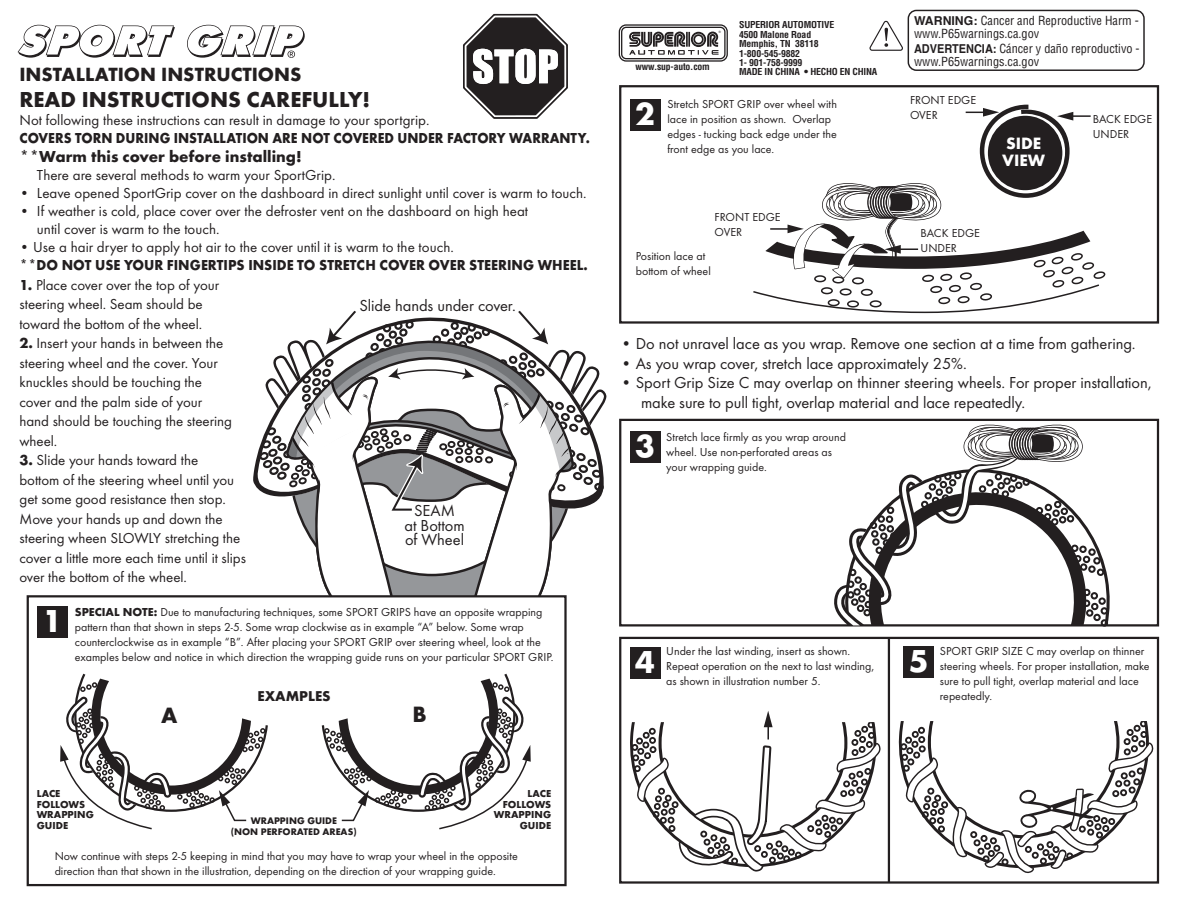
<style>
.page{position:relative;width:1188px;height:918px;background:#fff}
.page>*{position:absolute;margin:0;border:0;box-sizing:border-box;transform-origin:0 0}
.t1{font:700 33px "Futura T";color:#fff}
.t2{font:700 22.95px "Futura T";color:#231f20}
.t3{font:700 22.5px "Futura T";color:#231f20}
.t4{font:700 19.8px "Futura T";color:#231f20}
.t5{font:700 17.1px/17.1px "Futura T";color:#fff}
.t6{font:16.5px/14.9px "Futura T";letter-spacing:-.005em;color:#231f20}
.t7{font:700 16.5px "Futura T";color:#231f20}
.t8{font:15px/19.5px "Futura T";letter-spacing:-.005em;color:#231f20}
.t9{font:700 15px "Futura T";color:#231f20;scale:.92 1}
.t10{font:700 15px "Futura T";color:#231f20;scale:.95 1}
.t11{font:700 14.85px "Futura T";color:#231f20}
.t12{font:condensed 12.3px/13px "Helvetica";color:#231f20}
.t13{font:12px/15px "Futura T";color:#231f20}
.t14{font:700 10.5px/10.5px "Futura T";color:#231f20}
.t15{font:700 9.9px "Futura T";color:#231f20}
.t16{font:700 condensed 9.3px/9.3px "Helvetica";letter-spacing:-.02em;color:#231f20;scale:1.04 1}
.t17{font:3.15px "Fortis S Si";color:#231f20}
.s1{font-weight:700}
.s2{font-weight:700;font-stretch:normal}
</style>
<div class="page">
<svg style="left:253px;top:433px;width:12px;height:61px"></svg>
<div style="left:37px;top:606px;width:31px;height:32px;background:#231f20"></div>
<svg style="left:60px;top:673px;width:208px;height:157px"></svg>
<svg style="left:321px;top:673px;width:210px;height:157px"></svg>
<div style="left:27px;top:595px;width:540px;height:291px;border:2px solid #231f20"></div>
<div style="left:630px;top:99px;width:30px;height:31px;background:#231f20"></div>
<svg style="left:753px;top:105px;width:353px;height:209px"></svg>
<div style="left:988px;top:116px;width:74px;height:74px;background:#231f20;border-radius:50%"></div>
<div style="left:619px;top:85px;width:540px;height:239px;border:2px solid #231f20"></div>
<div style="left:630px;top:432px;width:30px;height:31px;background:#231f20"></div>
<div style="left:619px;top:419px;width:540px;height:208px;border:2px solid #231f20"></div>
<svg style="left:832px;top:420px;width:278px;height:206px"></svg>
<div style="left:619px;top:637px;width:540px;height:247px;border:2px solid #231f20"></div>
<hr style="left:888px;top:638px;width:2px;height:245px;background:#231f20">
<svg style="left:626px;top:636px;width:257px;height:248px"></svg>
<div style="left:904px;top:646px;width:30px;height:31px;background:#231f20"></div>
<svg style="left:898px;top:721px;width:256px;height:153px"></svg>
<svg style="left:17px;top:24px;width:158px;height:34px"></svg>
<svg style="left:187px;top:24px;width:118px;height:34px"></svg>
<svg style="left:629px;top:32px;width:90px;height:23px"></svg>
<div style="left:619px;top:24px;width:109px;height:38px;border:4px solid #231f20;border-radius:6px"></div>
<div style="left:620px;top:26px;width:106px;height:34px;border:1px solid #fff;border-radius:6px"></div>
<svg style="left:265px;top:310px;width:342px;height:343px"></svg>
<svg style="left:463px;top:14px;width:105px;height:105px"></svg>
<svg style="left:869px;top:20px;width:34px;height:31px"></svg>
<div style="left:908px;top:10px;width:237px;height:61px;border:1px solid #231f20;border-radius:8px"></div>
<h3 class="t4" style="left:19px;top:62px;width:284px">INSTALLATION INSTRUCTIONS</h3>
<h3 class="t3" style="left:19px;top:86px;width:352px">READ INSTRUCTIONS CAREFULLY!</h3>
<p class="t8" style="left:19px;top:110px;width:412px">Not following these instructions can result in damage to your sportgrip.</p>
<p class="t9" style="left:19px;top:129px;width:622px">COVERS TORN DURING INSTALLATION ARE NOT COVERED UNDER FACTORY WARRANTY.</p>
<h3 class="t7" style="left:19px;top:147px;width:284px">**Warm this cover before installing!</h3>
<p class="t8" style="left:37px;top:165px;width:300px">There are several methods to warm your SportGrip.</p>
<p class="t8" style="left:19px;top:183px;width:569px">• Leave opened SportGrip cover on the dashboard in direct sunlight until cover is warm to touch.</p>
<p class="t8" style="left:37px;top:202px;width:493px;line-height:18px;text-indent:-18px">• If weather is cold, place cover over the defroster vent on the dashboard on high heat until cover is warm to the touch.</p>
<p class="t8" style="left:19px;top:237px;width:436px">• Use a hair dryer to apply hot air to the cover until it is warm to the touch.</p>
<p class="t10" style="left:19px;top:256px;width:600px">**DO NOT USE YOUR FINGERTIPS INSIDE TO STRETCH COVER OVER STEERING WHEEL.</p>
<p class="t8" style="left:19px;top:275px;width:201px"><span class="s1">1.</span> Place cover over the top of your steering wheel. Seam should be toward the bottom of the wheel.</p>
<p class="t8" style="left:19px;top:333px;width:214px"><span class="s1">2.</span> Insert your hands in between the steering wheel and the cover. Your knuckles should be touching the cover and the palm side of your hand should be touching the steering wheel.</p>
<p class="t8" style="left:19px;top:450px;width:228px"><span class="s1">3.</span> Slide your hands toward the<br>bottom of the steering wheel until you get some good resistance then stop.<br>Move your hands up and down the steering wheen SLOWLY stretching the cover a little more each time until it slips over the bottom of the wheel.</p>
<h3 class="t6" style="left:359px;top:298px;width:158px">Slide hands under cover.</h3>
<h3 class="t6" style="left:405px;top:503px;width:62px;text-align:center">SEAM<br>at Bottom of Wheel</h3>
<h1 class="t1" style="left:43px;top:601px;width:21px">1</h1>
<p class="t13" style="left:75px;top:605px;width:480px"><span class="s1">SPECIAL NOTE:</span> Due to manufacturing techniques, some SPORT GRIPS have an opposite wrapping pattern than that shown in steps 2-5. Some wrap clockwise as in example “A” below. Some wrap counterclockwise as in example “B”. After placing your SPORT GRIP over steering wheel, look at the examples below and notice in which direction the wrapping guide runs on your particular SPORT GRIP.</p>
<p class="t11" style="left:258px;top:687px;width:75px">EXAMPLES</p>
<h2 class="t2" style="left:161px;top:702px;width:18px">A</h2>
<h2 class="t2" style="left:413px;top:701px;width:16px">B</h2>
<p class="t14" style="left:37px;top:789px;width:59px">LACE<br>FOLLOWS<br>WRAPPING<br>GUIDE</p>
<p class="t15" style="left:251px;top:815px;width:88px">WRAPPING GUIDE</p>
<p class="t15" style="left:231px;top:826px;width:127px">(NON PERFORATED AREAS)</p>
<p class="t14" style="left:494px;top:789px;width:59px;text-align:right">LACE<br>FOLLOWS<br>WRAPPING<br>GUIDE</p>
<p class="t13" style="left:55px;top:849px;width:465px">Now continue with steps 2-5 keeping in mind that you may have to wrap your wheel in the opposite direction than that shown in the illustration, depending on the direction of your wrapping guide.</p>
<p class="t16" style="left:635px;top:62px;width:73px">www.sup-auto.com</p>
<p class="t17" style="left:718px;top:31px;width:4px">®</p>
<p class="t16" style="left:739px;top:20px;width:134px">SUPERIOR AUTOMOTIVE<br>4500 Malone Road<br>Memphis, TN 38118<br>1-800-545-9882<br>1- 901-758-9999<br>MADE IN CHINA • HECHO EN CHINA</p>
<p class="t12" style="left:914px;top:14px;width:226px"><span class="s2">WARNING:</span> Cancer and Reproductive Harm - www.P65warnings.ca.gov</p>
<p class="t12" style="left:914px;top:42px;width:227px"><span class="s2">ADVERTENCIA:</span> Cáncer y daño reproductivo - www.P65warnings.ca.gov</p>
<h1 class="t1" style="left:635px;top:94px;width:21px">2</h1>
<p class="t13" style="left:910px;top:93px;width:68px">FRONT EDGE<br>OVER</p>
<p class="t13" style="left:667px;top:97px;width:171px">Stretch SPORT GRIP over wheel with lace in position as shown. Overlap edges - tucking back edge under the front edge as you lace.</p>
<p class="t13" style="left:715px;top:209px;width:68px">FRONT EDGE<br>OVER</p>
<p class="t13" style="left:636px;top:249px;width:77px">Position lace at bottom of wheel</p>
<p class="t13" style="left:921px;top:226px;width:61px">BACK EDGE<br>UNDER</p>
<h3 class="t5" style="left:1002px;top:134px;width:44px">SIDE<br>VIEW</h3>
<p class="t13" style="left:1093px;top:111px;width:61px">BACK EDGE<br>UNDER</p>
<h3 class="t6" style="left:621px;top:336px;width:516px">• Do not unravel lace as you wrap. Remove one section at a time from gathering.</h3>
<h3 class="t6" style="left:621px;top:356px;width:347px">• As you wrap cover, stretch lace approximately 25%.</h3>
<h3 class="t6" style="left:641px;top:373px;width:512px;line-height:19.5px;text-indent:-20px">• Sport Grip Size C may overlap on thinner steering wheels. For proper installation, make sure to pull tight, overlap material and lace repeatedly.</h3>
<h1 class="t1" style="left:635px;top:427px;width:21px">3</h1>
<p class="t13" style="left:666px;top:429px;width:181px">Stretch lace firmly as you wrap around wheel. Use non-perforated areas as your wrapping guide.</p>
<p class="t13" style="left:666px;top:644px;width:209px">Under the last winding, insert as shown.<br>Repeat operation on the next to last winding, as shown in illustration number 5.</p>
<h1 class="t1" style="left:635px;top:643px;width:21px">4</h1>
<p class="t13" style="left:940px;top:644px;width:211px">SPORT GRIP SIZE C may overlap on thinner steering wheels. For proper installation, make sure to pull tight, overlap material and lace repeatedly.</p>
<h1 class="t1" style="left:909px;top:641px;width:21px">5</h1>
</div>
